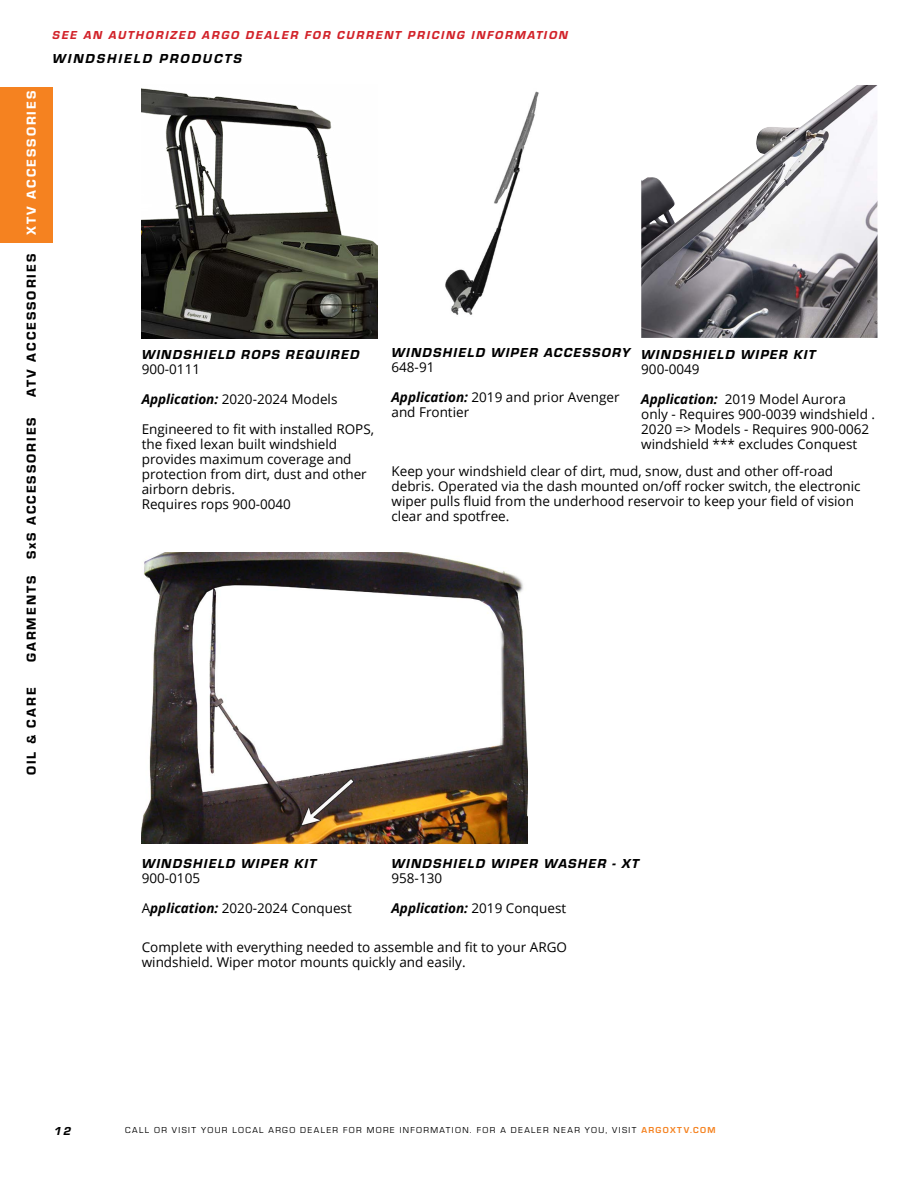
<style>
.page{position:relative;width:918px;height:1188px;background:#fff}
.page>*{position:absolute;margin:0;border:0;box-sizing:border-box;transform-origin:0 0}
.t1{font:13.5px/15px "Open Sans";color:#000}
.t2{font:13.5px "Eurostile Hea Ita";letter-spacing:.1em;color:#000}
.t3{font:13.5px "Eurostile Hea";letter-spacing:.15em;color:#000}
.t4{font:italic 700 13.5px "Open Sans";color:#000}
.t5{font:13.5px "Eurostile Hea Ita";letter-spacing:.15em;color:#000}
.t6{font:13.5px "Eurostile Hea";letter-spacing:.15em;color:#fff}
.t7{font:12px "Eurostile Hea Ita";letter-spacing:.15em;color:#d2232a}
.t8{font:12px "Eurostile Hea Ita";color:#000}
.t9{font:9px "Eurostile";letter-spacing:.15em;color:#000}
.s1{font-weight:700;font-style:italic}
.s2{font-weight:400;font-style:normal}
.s3{font-weight:700;color:#f58220}
</style>
<div class="page">
<div style="left:0;top:87px;width:52px;height:156px;background:#f58220"></div>
<img style="left:142px;top:88px;width:236px;height:250px">
<img style="left:641px;top:85px;width:237px;height:253px">
<img style="left:445px;top:91px;width:94px;height:224px">
<img style="left:142px;top:553px;width:386px;height:290px">
<p class="t6" style="left:22px;top:235px;width:146px;rotate:-90deg">XTV ACCESSORIES</p>
<p class="t3" style="left:22px;top:397px;width:145px;rotate:-90deg">ATV ACCESSORIES</p>
<p class="t3" style="left:22px;top:662px;width:246px;rotate:-90deg">GARMENTS SxS ACCESSORIES</p>
<p class="t3" style="left:22px;top:775px;width:89px;rotate:-90deg">OIL &amp; CARE</p>
<p class="t7" style="left:52px;top:27px;width:517px">SEE AN AUTHORIZED ARGO DEALER FOR CURRENT PRICING INFORMATION</p>
<p class="t5" style="left:53px;top:49px;width:191px">WINDSHIELD PRODUCTS</p>
<p class="t2" style="left:142px;top:345px;width:219px">WINDSHIELD ROPS REQUIRED</p>
<p class="t1" style="left:142px;top:361px;width:60px">900-0111</p>
<p class="t1" style="left:142px;top:391px;width:197px"><span class="s1">Application:</span> 2020-2024 Models</p>
<p class="t1" style="left:142px;top:421px;width:234px">Engineered to fit with installed ROPS, the fixed lexan built windshield provides maximum coverage and protection from dirt, dust and other airborn debris.<br>Requires rops 900-0040</p>
<p class="t2" style="left:392px;top:343px;width:240px">WINDSHIELD WIPER ACCESSORY</p>
<p class="t1" style="left:392px;top:359px;width:44px">648-91</p>
<p class="t1" style="left:392px;top:389px;width:230px"><span class="s1">Application:</span> 2019 and prior Avenger and Frontier</p>
<p class="t2" style="left:641px;top:345px;width:176px">WINDSHIELD WIPER KIT</p>
<p class="t1" style="left:641px;top:361px;width:60px">900-0049</p>
<p class="t1" style="left:641px;top:391px;width:235px"><span class="s1">Application:</span> 2019 Model Aurora only - Requires 900-0039 windshield .<br>2020 =&gt; Models - Requires 900-0062 windshield *** excludes Conquest</p>
<p class="t1" style="left:392px;top:463px;width:471px">Keep your windshield clear of dirt, mud, snow, dust and other off-road debris. Operated via the dash mounted on/off rocker switch, the electronic wiper pulls fluid from the underhood reservoir to keep your field of vision clear and spotfree.</p>
<p class="t2" style="left:142px;top:854px;width:176px">WINDSHIELD WIPER KIT</p>
<p class="t1" style="left:142px;top:870px;width:60px">900-0105</p>
<p class="t1" style="left:142px;top:900px;width:212px">A<span class="s1">pplication:</span> 2020-2024 Conquest</p>
<p class="t2" style="left:392px;top:854px;width:249px">WINDSHIELD WIPER WASHER - XT</p>
<p class="t1" style="left:392px;top:870px;width:52px">958-130</p>
<p class="t4" style="left:392px;top:898px;width:176px">Application: <span class="s2">2019 Conquest</span></p>
<p class="t1" style="left:142px;top:939px;width:427px">Complete with everything needed to assemble and fit to your ARGO windshield. Wiper motor mounts quickly and easily.</p>
<p class="t8" style="left:54px;top:1123px;width:19px">12</p>
<p class="t9" style="left:125px;top:1124px;width:592px">CALL OR VISIT YOUR LOCAL ARGO DEALER FOR MORE INFORMATION. FOR A DEALER NEAR YOU, VISIT <span class="s3">ARGOXTV.COM</span></p>
</div>
